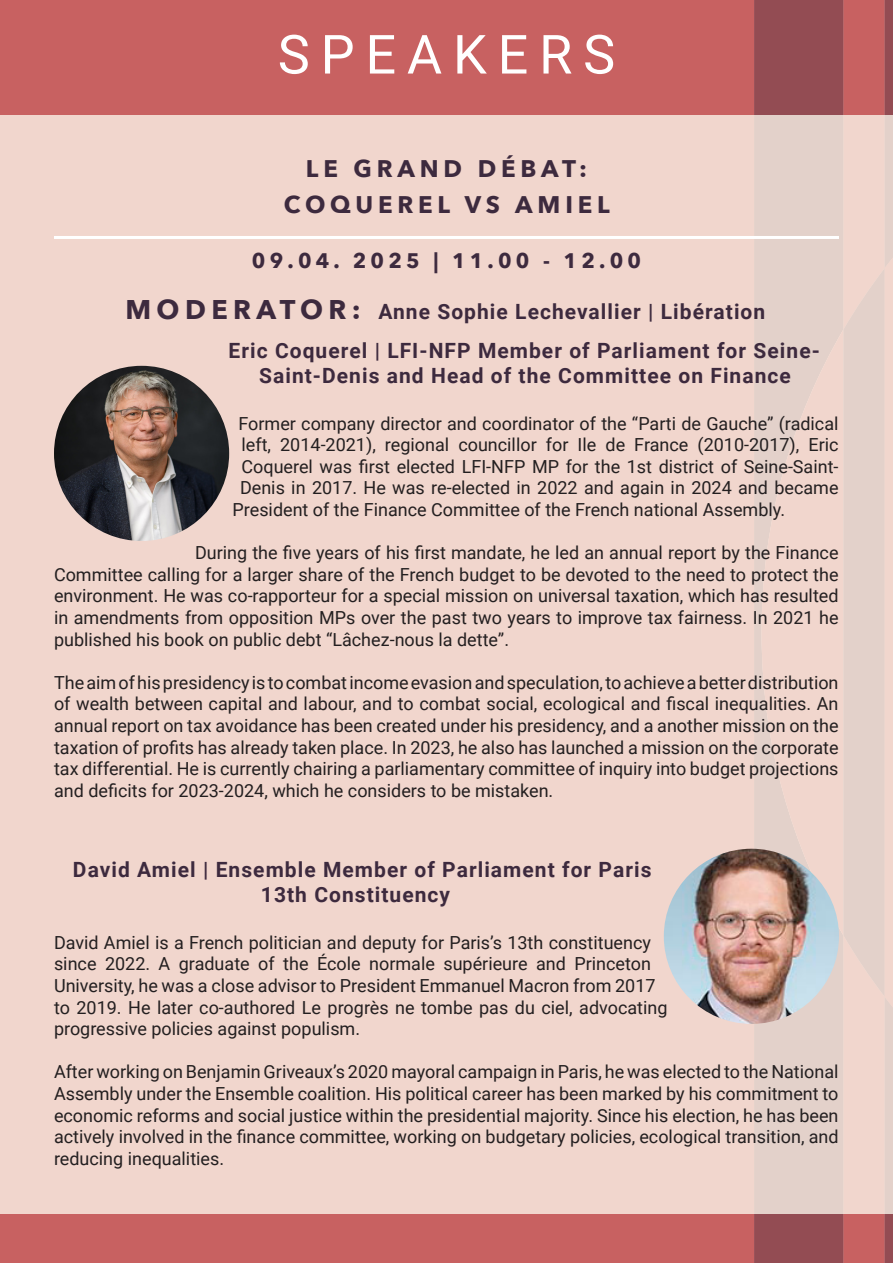
<style>
.page{position:relative;width:893px;height:1263px;background:#c86161}
.page>*{position:absolute;margin:0;border:0;box-sizing:border-box;transform-origin:0 0}
.t1{font:54px "Roboto";letter-spacing:.2em;color:#fff}
.t2{font:700 24px "Avenir Next";letter-spacing:.2em;color:#3d2a3e}
.t3{font:700 21px/25.2px "Roboto";letter-spacing:.05em;color:#3d2a3e;text-align:center}
.t4{font:700 21px "Avenir Next";letter-spacing:.2em;color:#3d2a3e}
.t5{font:18px/21.6px "Roboto";color:#231f20;text-align:justify}
.s1{font-family:"Avenir Next";font-size:27px}
</style>
<div class="page">
<div style="left:754px;top:0;width:89px;height:1263px;background:#934c53"></div>
<svg style="left:843px;top:0;width:50px;height:1263px"></svg>
<div style="left:0;top:115px;width:893px;height:1098px;background:linear-gradient(to right,#f3d7cd,#ecd4cc)"></div>
<hr style="left:54px;top:236px;width:785px;height:3px;background:#fff">
<img style="left:54px;top:366px;width:175px;height:175px;border-radius:88px">
<img style="left:664px;top:849px;width:175px;height:175px;border-radius:88px">
<p class="t1" style="left:278px;top:17px;width:339px">SPEAKERS</p>
<p class="t2" style="left:306px;top:148px;width:283px">LE GRAND DÉBAT:</p>
<p class="t2" style="left:284px;top:184px;width:327px">COQUEREL VS AMIEL</p>
<p class="t4" style="left:252px;top:243px;width:390px">09.04. 2025 | 11.00 - 12.00</p>
<p class="t3" style="left:125px;top:298px;width:641px"><span class="s1">MODERATOR:</span> Anne Sophie Lechevallier | Libération</p>
<p class="t3" style="left:229px;top:337px;width:593px">Eric Coquerel | LFI-NFP Member of Parliament for Seine-<br>Saint-Denis and Head of the Committee on Finance</p>
<p class="t5" style="left:238px;top:412px;width:602px">Former company director and coordinator of the “Parti de Gauche” (radical</p>
<p class="t5" style="left:242px;top:433px;width:598px">left, 2014-2021), regional councillor for Ile de France (2010-2017), Eric</p>
<p class="t5" style="left:242px;top:455px;width:599px">Coquerel was first elected LFI-NFP MP for the 1st district of Seine-Saint-</p>
<p class="t5" style="left:240px;top:476px;width:600px">Denis in 2017. He was re-elected in 2022 and again in 2024 and became</p>
<p class="t5" style="left:232px;top:498px;width:554px">President of the Finance Committee of the French national Assembly.</p>
<p class="t5" style="left:54px;top:541px;width:786px;text-indent:141px">During the five years of his first mandate, he led an annual report by the Finance Committee calling for a larger share of the French budget to be devoted to the need to protect the environment. He was co-rapporteur for a special mission on universal taxation, which has resulted in amendments from opposition MPs over the past two years to improve tax fairness. In 2021 he published his book on public debt “Lâchez-nous la dette”.</p>
<p class="t5" style="left:54px;top:671px;width:786px">The aim of his presidency is to combat income evasion and speculation, to achieve a better distribution of wealth between capital and labour, and to combat social, ecological and fiscal inequalities. An annual report on tax avoidance has been created under his presidency, and a another mission on the taxation of profits has already taken place. In 2023, he also has launched a mission on the corporate tax differential. He is currently chairing a parliamentary committee of inquiry into budget projections and deficits for 2023-2024, which he considers to be mistaken.</p>
<p class="t3" style="left:261px;top:856px;width:392px;text-align:left;text-indent:-188px">David Amiel | Ensemble Member of Parliament for Paris<br>13th Constituency</p>
<p class="t5" style="left:54px;top:931px;width:615px;text-align:left">David Amiel is a French politician and deputy for Paris’s 13th constituency since 2022. A graduate of the École normale supérieure and Princeton University, he was a close advisor to President Emmanuel Macron from 2017 to 2019. He later co-authored Le progrès ne tombe pas du ciel, advocating progressive policies against populism.</p>
<p class="t5" style="left:54px;top:1060px;width:786px">After working on Benjamin Griveaux’s 2020 mayoral campaign in Paris, he was elected to the National Assembly under the Ensemble coalition. His political career has been marked by his commitment to economic reforms and social justice within the presidential majority. Since his election, he has been actively involved in the finance committee, working on budgetary policies, ecological transition, and reducing inequalities.</p>
</div>
